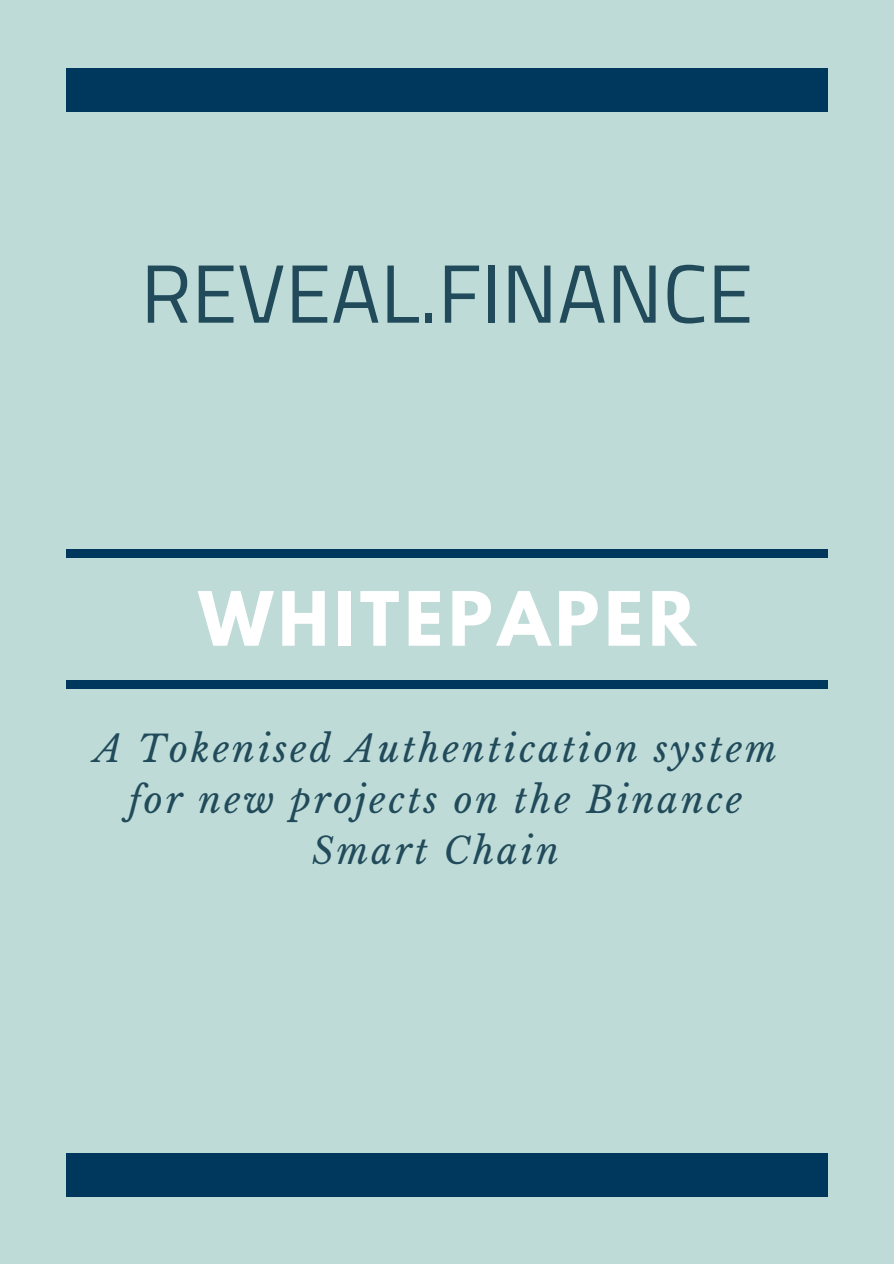
<style>
.page{position:relative;width:894px;height:1264px;background:#fff}
.page>*{position:absolute;margin:0;border:0;box-sizing:border-box;transform-origin:0 0}
.t1{font:82.5px "Titillium Web";color:#214b5b}
.t2{font:700 66.3px "League Spartan";letter-spacing:.08em;color:#fff}
.t3{font:italic 36.3px/50.7px "Libre Baskerville";letter-spacing:.08em;color:#214b5b;text-align:center}
</style>
<div class="page">
<div style="left:0;top:0;width:893px;height:1263px;background:#bedbd7"></div>
<div style="left:66px;top:68px;width:761px;height:43px;background:#00375c"></div>
<div style="left:66px;top:1153px;width:761px;height:43px;background:#00375c"></div>
<div style="left:66px;top:680px;width:761px;height:8px;background:#00375c"></div>
<div style="left:66px;top:549px;width:761px;height:8px;background:#00375c"></div>
<p class="t1" style="left:141px;top:229px;width:613px">REVEAL.FINANCE</p>
<p class="t2" style="left:198px;top:586px;width:498px">WHITEPAPER</p>
<p class="t3" style="left:94px;top:724px;width:683px">A Tokenised Authentication system for new projects on the Binance<br>Smart Chain</p>
</div>
